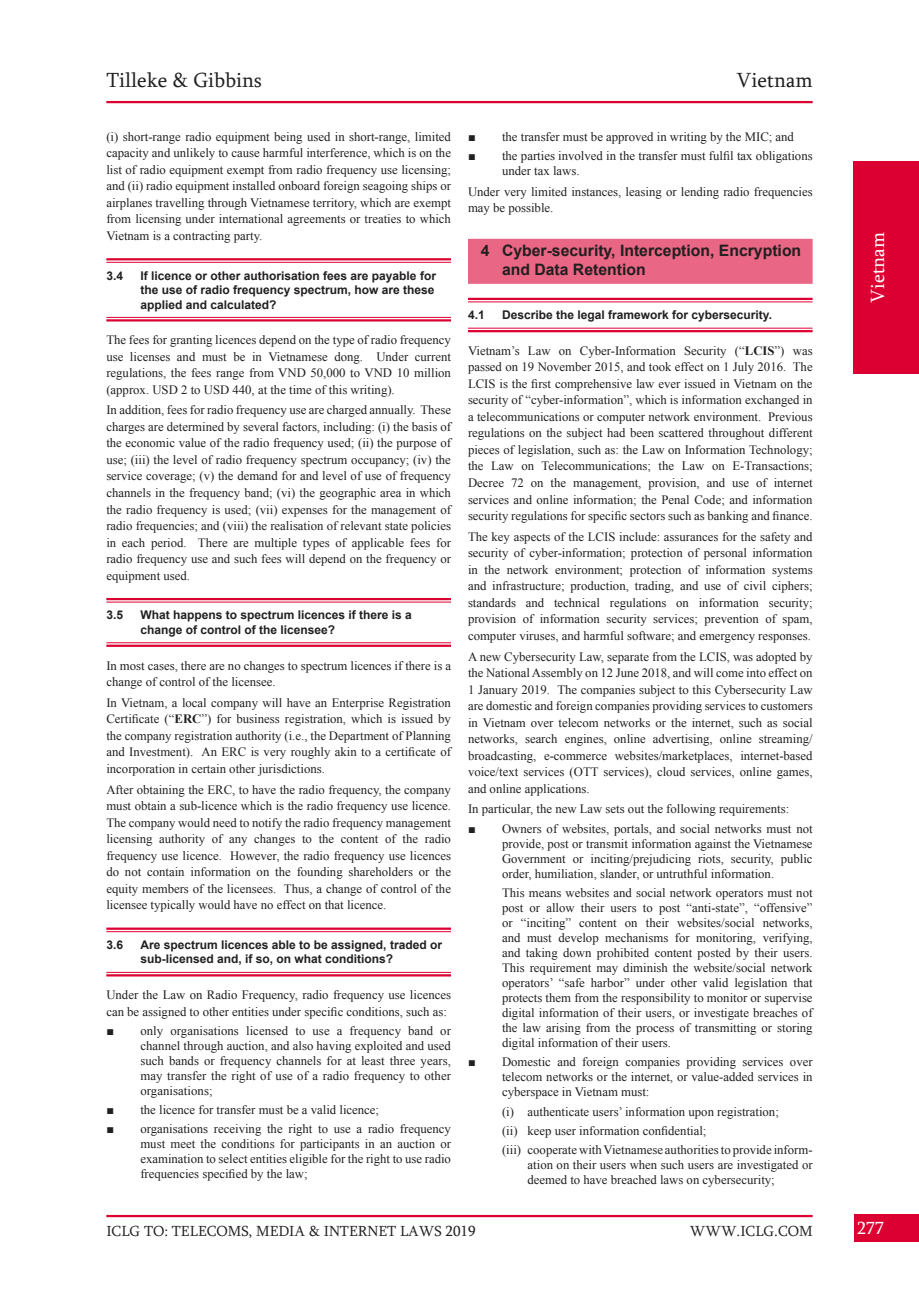
<style>
.page{position:relative;width:919px;height:1289px;background:#fff}
.page>*{position:absolute;margin:0;border:0;box-sizing:border-box;transform-origin:0 0}
.t1{font:21px "Sylfaen";color:#221f1f}
.t2{font:19.5px "Sylfaen";color:#fff}
.t3{font:18px "Sylfaen";color:#fff}
.t4{font:700 15.75px/18.9px "Arial";color:#221f1f}
.t5{font:15px "Sylfaen";color:#221f1f}
.t6{font:12.75px/16.5px "Times New Roman";color:#221f1f;text-align:justify}
.t7{font:700 12px/14.4px "Arial";color:#221f1f}
.s1{font-weight:700}
</style>
<div class="page">
<div style="left:854px;top:1214px;width:64px;height:28px;background:#dc0032"></div>
<hr style="left:106px;top:1214px;width:706px;height:3px;background:#dc0032">
<hr style="left:106px;top:101px;width:706px;height:2px;background:#dc0032">
<div style="left:853px;top:161px;width:65px;height:213px;background:#dc0032"></div>
<div style="left:468px;top:239px;width:344px;height:45px;background:#e96684"></div>
<hr style="left:468px;top:298px;width:344px;height:2px;background:#dc0032">
<hr style="left:468px;top:301px;width:344px;height:1px;background:#dc0032">
<hr style="left:468px;top:328px;width:344px;height:1px;background:#dc0032">
<hr style="left:468px;top:330px;width:344px;height:2px;background:#dc0032">
<hr style="left:106px;top:258px;width:345px;height:2px;background:#dc0032">
<hr style="left:106px;top:262px;width:345px;height:1px;background:#dc0032">
<hr style="left:106px;top:317px;width:345px;height:1px;background:#dc0032">
<hr style="left:106px;top:319px;width:345px;height:2px;background:#dc0032">
<hr style="left:106px;top:598px;width:345px;height:2px;background:#dc0032">
<hr style="left:106px;top:601px;width:345px;height:1px;background:#dc0032">
<hr style="left:106px;top:642px;width:345px;height:1px;background:#dc0032">
<hr style="left:106px;top:644px;width:345px;height:3px;background:#dc0032">
<hr style="left:106px;top:927px;width:345px;height:2px;background:#dc0032">
<hr style="left:106px;top:931px;width:345px;height:1px;background:#dc0032">
<hr style="left:106px;top:972px;width:345px;height:1px;background:#dc0032">
<hr style="left:106px;top:974px;width:345px;height:2px;background:#dc0032">
<h1 class="t1" style="left:106px;top:72px;width:157px">Tilleke &amp; Gibbins</h1>
<h1 class="t1" style="left:736px;top:72px;width:77px">Vietnam</h1>
<p class="t6" style="left:106px;top:128px;width:346px">(i) short-range radio equipment being used in short-range, limited capacity and unlikely to cause harmful interference, which is on the list of radio equipment exempt from radio frequency use licensing; and (ii) radio equipment installed onboard foreign seagoing ships or airplanes travelling through Vietnamese territory, which are exempt from licensing under international agreements or treaties to which Vietnam is a contracting party.</p>
<p class="t7" style="left:106px;top:269px;width:18px">3.4</p>
<p class="t7" style="left:140px;top:269px;width:297px;text-align:justify">If licence or other authorisation fees are payable for the use of radio frequency spectrum, how are these applied and calculated?</p>
<p class="t6" style="left:106px;top:331px;width:346px">The fees for granting licences depend on the type of radio frequency use licenses and must be in Vietnamese dong. Under current regulations, the fees range from VND 50,000 to VND 10 million (approx. USD 2 to USD 440, at the time of this writing).</p>
<p class="t6" style="left:106px;top:402px;width:346px">In addition, fees for radio frequency use are charged annually. These charges are determined by several factors, including: (i) the basis of the economic value of the radio frequency used; (ii) the purpose of use; (iii) the level of radio frequency spectrum occupancy; (iv) the service coverage; (v) the demand for and level of use of frequency channels in the frequency band; (vi) the geographic area in which the radio frequency is used; (vii) expenses for the management of radio frequencies; and (viii) the realisation of relevant state policies in each period. There are multiple types of applicable fees for radio frequency use and such fees will depend on the frequency or equipment used.</p>
<p class="t7" style="left:106px;top:609px;width:18px">3.5</p>
<p class="t7" style="left:140px;top:609px;width:273px">What happens to spectrum licences if there is a change of control of the licensee?</p>
<p class="t6" style="left:106px;top:656px;width:346px">In most cases, there are no changes to spectrum licences if there is a change of control of the licensee.</p>
<p class="t6" style="left:106px;top:694px;width:346px">In Vietnam, a local company will have an Enterprise Registration Certificate (“<span class="s1">ERC</span>”) for business registration, which is issued by the company registration authority (i.e., the Department of Planning and Investment). An ERC is very roughly akin to a certificate of incorporation in certain other jurisdictions.</p>
<p class="t6" style="left:106px;top:780px;width:346px">After obtaining the ERC, to have the radio frequency, the company must obtain a sub-licence which is the radio frequency use licence.<br>The company would need to notify the radio frequency management licensing authority of any changes to the content of the radio frequency use licence. However, the radio frequency use licences do not contain information on the founding shareholders or the equity members of the licensees. Thus, a change of control of the licensee typically would have no effect on that licence.</p>
<p class="t7" style="left:106px;top:938px;width:18px">3.6</p>
<p class="t7" style="left:140px;top:938px;width:303px">Are spectrum licences able to be assigned, traded or sub-licensed and, if so, on what conditions?</p>
<p class="t6" style="left:106px;top:986px;width:346px">Under the Law on Radio Frequency, radio frequency use licences can be assigned to other entities under specific conditions, such as:</p>
<p class="t6" style="left:140px;top:1022px;width:312px;line-height:15px;text-indent:-34px">■ only organisations licensed to use a frequency band or channel through auction, and also having exploited and used such bands or frequency channels for at least three years, may transfer the right of use of a radio frequency to other organisations;</p>
<p class="t6" style="left:106px;top:1101px;width:274px">■ the licence for transfer must be a valid licence;</p>
<p class="t6" style="left:140px;top:1121px;width:312px;line-height:15px;text-indent:-34px">■ organisations receiving the right to use a radio frequency must meet the conditions for participants in an auction or examination to select entities eligible for the right to use radio frequencies specified by the law;</p>
<p class="t6" style="left:468px;top:128px;width:327px">■ the transfer must be approved in writing by the MIC; and</p>
<p class="t6" style="left:502px;top:148px;width:312px;line-height:15px;text-indent:-34px">■ the parties involved in the transfer must fulfil tax obligations under tax laws.</p>
<p class="t6" style="left:468px;top:183px;width:346px">Under very limited instances, leasing or lending radio frequencies may be possible.</p>
<p class="t4" style="left:502px;top:243px;width:301px;text-indent:-21px">4 Cyber-security, Interception, Encryption and Data Retention</p>
<p class="t7" style="left:468px;top:309px;width:18px">4.1</p>
<p class="t7" style="left:502px;top:309px;width:271px">Describe the legal framework for cybersecurity.</p>
<p class="t6" style="left:468px;top:342px;width:346px">Vietnam’s Law on Cyber-Information Security (“<span class="s1">LCIS</span>”) was passed on 19 November 2015, and took effect on 1 July 2016. The LCIS is the first comprehensive law ever issued in Vietnam on the security of “cyber-information”, which is information exchanged in a telecommunications or computer network environment. Previous regulations on the subject had been scattered throughout different pieces of legislation, such as: the Law on Information Technology; the Law on Telecommunications; the Law on E-Transactions; Decree 72 on the management, provision, and use of internet services and online information; the Penal Code; and information security regulations for specific sectors such as banking and finance.</p>
<p class="t6" style="left:468px;top:528px;width:346px">The key aspects of the LCIS include: assurances for the safety and security of cyber-information; protection of personal information in the network environment; protection of information systems and infrastructure; production, trading, and use of civil ciphers; standards and technical regulations on information security; provision of information security services; prevention of spam, computer viruses, and harmful software; and emergency responses.</p>
<p class="t6" style="left:468px;top:648px;width:346px">A new Cybersecurity Law, separate from the LCIS, was adopted by the National Assembly on 12 June 2018, and will come into effect on 1 January 2019. The companies subject to this Cybersecurity Law are domestic and foreign companies providing services to customers in Vietnam over telecom networks or the internet, such as social networks, search engines, online advertising, online streaming/ broadcasting, e-commerce websites/marketplaces, internet-based voice/text services (OTT services), cloud services, online games, and online applications.</p>
<p class="t6" style="left:468px;top:800px;width:323px">In particular, the new Law sets out the following requirements:</p>
<p class="t6" style="left:502px;top:820px;width:312px;line-height:15px;text-indent:-34px">■ Owners of websites, portals, and social networks must not provide, post or transmit information against the Vietnamese Government or inciting/prejudicing riots, security, public order, humiliation, slander, or untruthful information.</p>
<p class="t6" style="left:502px;top:885px;width:312px;line-height:15px">This means websites and social network operators must not post or allow their users to post “anti-state”, “offensive” or “inciting” content on their websites/social networks, and must develop mechanisms for monitoring, verifying, and taking down prohibited content posted by their users.<br>This requirement may diminish the website/social network operators’ “safe harbor” under other valid legislation that protects them from the responsibility to monitor or supervise digital information of their users, or investigate breaches of the law arising from the process of transmitting or storing digital information of their users.</p>
<p class="t6" style="left:502px;top:1054px;width:312px;line-height:15px;text-indent:-34px">■ Domestic and foreign companies providing services over telecom networks or the internet, or value-added services in cyberspace in Vietnam must:</p>
<p class="t6" style="left:502px;top:1101px;width:312px;line-height:19.2px;text-align:left">(i) authenticate users’ information upon registration;<br>(ii) keep user information confidential;<br>(iii) cooperate with Vietnamese authorities to provide inform-</p>
<p class="t6" style="left:527px;top:1157px;width:286px;line-height:15px">ation on their users when such users are investigated or deemed to have breached laws on cybersecurity;</p>
<h2 class="t2" style="left:869px;top:303px;width:72px;rotate:-90deg">Vietnam</h2>
<p class="t5" style="left:106px;top:1225px;width:370px">ICLG TO: TELECOMS, MEDIA &amp; INTERNET LAWS 2019</p>
<p class="t5" style="left:690px;top:1222px;width:124px">WWW.ICLG.COM</p>
<h3 class="t3" style="left:857px;top:1220px;width:28px">277</h3>
</div>
